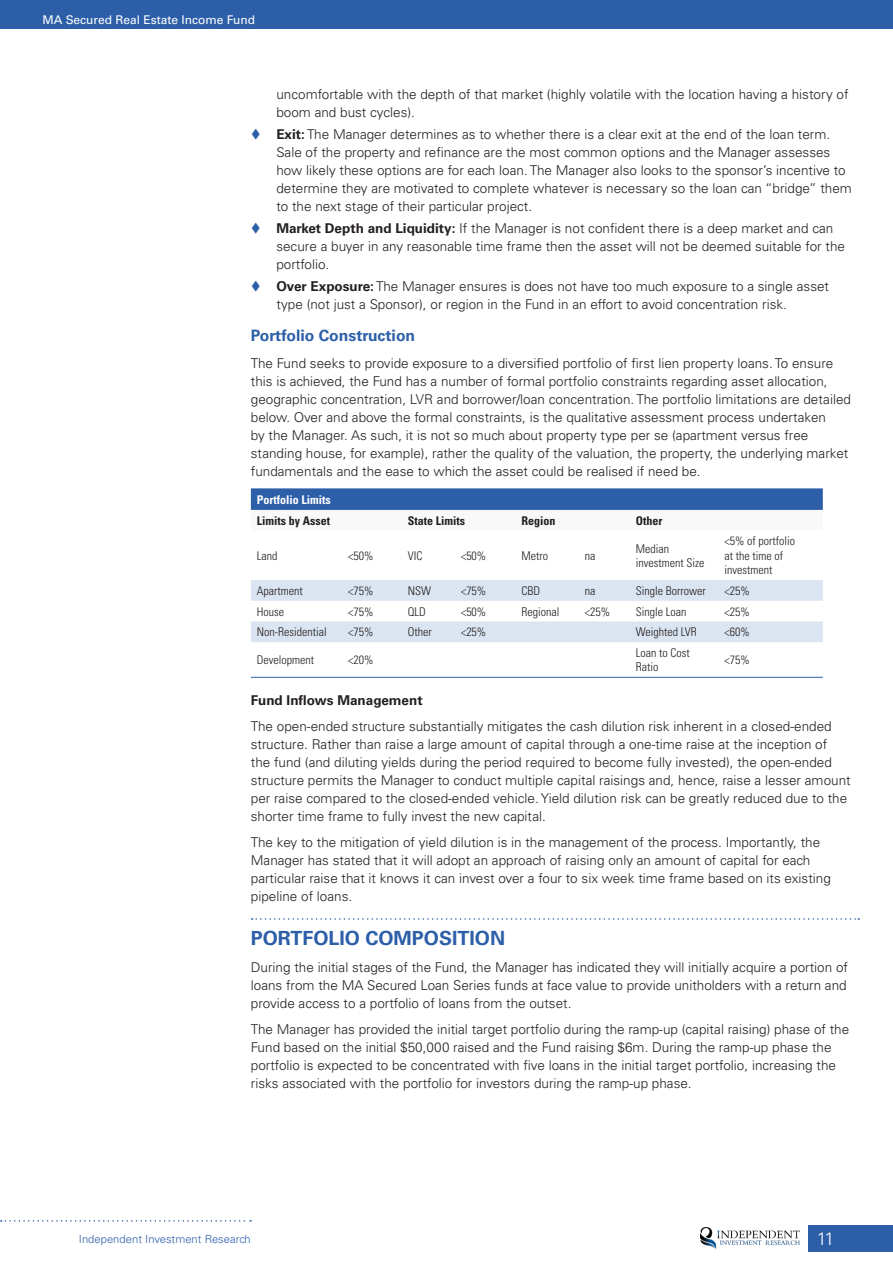
<style>
.page{position:relative;width:893px;height:1263px;background:#fff}
.page>*{position:absolute;margin:0;border:0;box-sizing:border-box;transform-origin:0 0}
.Header_1{font:700 19.5px "Univers LT Std";color:#2d5fa9}
.t1{font:300 18px "Univers LT Std";color:#fff}
.Header_3{font:700 15.75px "Univers LT Std";color:#2d5fa9}
.Body_Text{font:300 13.5px/18px "Univers LT Std";color:#231f20}
.Header_4{font:700 13.5px "Univers LT Std";color:#231f20}
.Table_text{font:300 condensed 12px/14.4px "Univers LT Std";color:#231f20}
.PnL_Subhead{font:700 condensed 12px "Univers LT Std";color:#231f20}
.t2{font:12px "Univers LT Std";color:#fff}
.Table_header{font:700 condensed 12px "Univers LT Std";color:#fff}
.t3{font:300 11.25px "Univers LT Std";color:#2d5fa9}
.s1{font-weight:700}
</style>
<div class="page">
<div style="left:808px;top:1225px;width:85px;height:26px;background:#2d5fa9"></div>
<div style="left:0;top:0;width:893px;height:28px;background:#2d5fa9"></div>
<img style="left:700px;top:1227px;width:99px;height:21px">
<svg style="left:1px;top:1220px;width:250px;height:2px"></svg>
<svg style="left:252px;top:918px;width:607px;height:2px"></svg>
<svg style="left:251px;top:488px;width:572px;height:22px;background:#3162aa"></svg>
<svg style="left:251px;top:580px;width:572px;height:62px"></svg>
<hr style="left:251px;top:677px;width:91px;height:1px;background:#2d5fa9">
<hr style="left:342px;top:677px;width:60px;height:1px;background:#2d5fa9">
<hr style="left:402px;top:677px;width:53px;height:1px;background:#2d5fa9">
<hr style="left:455px;top:677px;width:61px;height:1px;background:#2d5fa9">
<hr style="left:516px;top:677px;width:63px;height:1px;background:#2d5fa9">
<hr style="left:579px;top:677px;width:51px;height:1px;background:#2d5fa9">
<hr style="left:630px;top:677px;width:88px;height:1px;background:#2d5fa9">
<hr style="left:718px;top:677px;width:105px;height:1px;background:#2d5fa9">
<p class="t2" style="left:43px;top:13px;width:214px">MA Secured Real Estate Income Fund</p>
<p class="Body_Text" style="left:276px;top:85px;width:574px">uncomfortable with the depth of that market (highly volatile with the location having a history of boom and bust cycles).</p>
<p class="Body_Text" style="left:276px;top:125px;width:577px"><span class="s1">Exit:</span> The Manager determines as to whether there is a clear exit at the end of the loan term.<br>Sale of the property and refinance are the most common options and the Manager assesses how likely these options are for each loan. The Manager also looks to the sponsor’s incentive to determine they are motivated to complete whatever is necessary so the loan can “bridge” them to the next stage of their particular project.</p>
<p class="Body_Text" style="left:276px;top:219px;width:570px"><span class="s1">Market Depth and Liquidity:</span> If the Manager is not confident there is a deep market and can secure a buyer in any reasonable time frame then the asset will not be deemed suitable for the portfolio.</p>
<p class="Body_Text" style="left:276px;top:278px;width:554px"><span class="s1">Over Exposure:</span> The Manager ensures is does not have too much exposure to a single asset type (not just a Sponsor), or region in the Fund in an effort to avoid concentration risk.</p>
<p class="Header_3" style="left:251px;top:326px;width:166px">Portfolio Construction</p>
<p class="Body_Text" style="left:251px;top:354px;width:602px">The Fund seeks to provide exposure to a diversified portfolio of first lien property loans. To ensure this is achieved, the Fund has a number of formal portfolio constraints regarding asset allocation, geographic concentration, LVR and borrower/loan concentration. The portfolio limitations are detailed below. Over and above the formal constraints, is the qualitative assessment process undertaken<br>by the Manager. As such, it is not so much about property type per se (apartment versus free standing house, for example), rather the quality of the valuation, the property, the underlying market fundamentals and the ease to which the asset could be realised if need be.</p>
<p class="Table_header" style="left:257px;top:492px;width:76px">Portfolio Limits</p>
<p class="PnL_Subhead" style="left:257px;top:513px;width:75px">Limits by Asset</p>
<p class="PnL_Subhead" style="left:408px;top:513px;width:59px">State Limits</p>
<p class="PnL_Subhead" style="left:522px;top:513px;width:36px">Region</p>
<p class="PnL_Subhead" style="left:636px;top:513px;width:28px">Other</p>
<p class="Table_text" style="left:257px;top:548px;width:22px">Land</p>
<p class="Table_text" style="left:348px;top:548px;width:27px">&lt;50%</p>
<p class="Table_text" style="left:408px;top:548px;width:16px">VIC</p>
<p class="Table_text" style="left:461px;top:548px;width:27px">&lt;50%</p>
<p class="Table_text" style="left:522px;top:548px;width:28px">Metro</p>
<p class="Table_text" style="left:585px;top:548px;width:12px">na</p>
<p class="Table_text" style="left:636px;top:541px;width:70px">Median investment Size</p>
<p class="Table_text" style="left:724px;top:534px;width:72px">&lt;5% of portfolio at the time of investment</p>
<p class="Table_text" style="left:257px;top:583px;width:47px">Apartment</p>
<p class="Table_text" style="left:348px;top:583px;width:27px">&lt;75%</p>
<p class="Table_text" style="left:408px;top:583px;width:25px">NSW</p>
<p class="Table_text" style="left:461px;top:583px;width:27px">&lt;75%</p>
<p class="Table_text" style="left:522px;top:583px;width:20px">CBD</p>
<p class="Table_text" style="left:585px;top:583px;width:12px">na</p>
<p class="Table_text" style="left:636px;top:583px;width:71px">Single Borrower</p>
<p class="Table_text" style="left:724px;top:583px;width:27px">&lt;25%</p>
<p class="Table_text" style="left:257px;top:604px;width:29px">House</p>
<p class="Table_text" style="left:348px;top:604px;width:27px">&lt;75%</p>
<p class="Table_text" style="left:408px;top:604px;width:20px">QLD</p>
<p class="Table_text" style="left:461px;top:604px;width:27px">&lt;50%</p>
<p class="Table_text" style="left:522px;top:604px;width:39px">Regional</p>
<p class="Table_text" style="left:585px;top:604px;width:27px">&lt;25%</p>
<p class="Table_text" style="left:636px;top:604px;width:52px">Single Loan</p>
<p class="Table_text" style="left:724px;top:604px;width:27px">&lt;25%</p>
<p class="Table_text" style="left:257px;top:625px;width:71px">Non-Residential</p>
<p class="Table_text" style="left:348px;top:625px;width:27px">&lt;75%</p>
<p class="Table_text" style="left:408px;top:625px;width:25px">Other</p>
<p class="Table_text" style="left:461px;top:625px;width:27px">&lt;25%</p>
<p class="Table_text" style="left:636px;top:625px;width:63px">Weighted LVR</p>
<p class="Table_text" style="left:724px;top:625px;width:27px">&lt;60%</p>
<p class="Table_text" style="left:257px;top:653px;width:59px">Development</p>
<p class="Table_text" style="left:348px;top:653px;width:27px">&lt;20%</p>
<p class="Table_text" style="left:636px;top:645px;width:55px">Loan to Cost<br>Ratio</p>
<p class="Table_text" style="left:724px;top:653px;width:27px">&lt;75%</p>
<p class="Header_4" style="left:251px;top:692px;width:173px">Fund Inflows Management</p>
<p class="Body_Text" style="left:251px;top:717px;width:601px">The open-ended structure substantially mitigates the cash dilution risk inherent in a closed-ended structure. Rather than raise a large amount of capital through a one-time raise at the inception of<br>the fund (and diluting yields during the period required to become fully invested), the open-ended structure permits the Manager to conduct multiple capital raisings and, hence, raise a lesser amount per raise compared to the closed-ended vehicle. Yield dilution risk can be greatly reduced due to the shorter time frame to fully invest the new capital.</p>
<p class="Body_Text" style="left:251px;top:833px;width:581px">The key to the mitigation of yield dilution is in the management of the process. Importantly, the Manager has stated that it will adopt an approach of raising only an amount of capital for each particular raise that it knows it can invest over a four to six week time frame based on its existing pipeline of loans.</p>
<p class="Header_1" style="left:251px;top:927px;width:256px">PORTFOLIO COMPOSITION</p>
<p class="Body_Text" style="left:251px;top:958px;width:599px;text-align:justify">During the initial stages of the Fund, the Manager has indicated they will initially acquire a portion of loans from the MA Secured Loan Series funds at face value to provide unitholders with a return and provide access to a portfolio of loans from the outset.</p>
<p class="Body_Text" style="left:251px;top:1020px;width:600px">The Manager has provided the initial target portfolio during the ramp-up (capital raising) phase of the Fund based on the initial $50,000 raised and the Fund raising $6m. During the ramp-up phase the portfolio is expected to be concentrated with five loans in the initial target portfolio, increasing the risks associated with the portfolio for investors during the ramp-up phase.</p>
<p class="t3" style="left:79px;top:1232px;width:173px">Independent Investment Research</p>
<h2 class="t1" style="left:817px;top:1227px;width:19px">11</h2>
</div>
